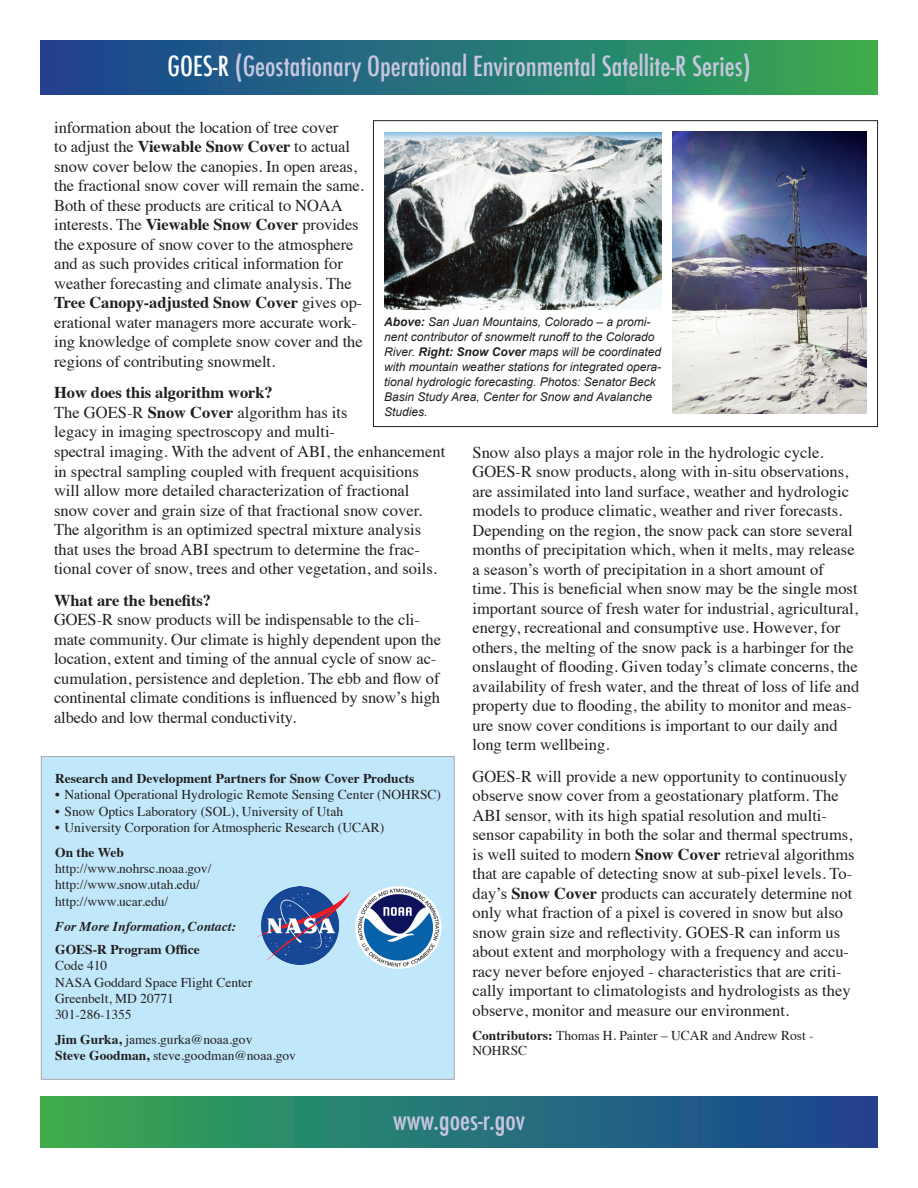
<style>
.page{position:relative;width:918px;height:1188px;background:#fff}
.page>*{position:absolute;margin:0;border:0;box-sizing:border-box;transform-origin:0 0}
.t1{font:500 condensed 27px "Futura";color:#c7c7e0}
.t2{font:16.5px/19.5px "Times";color:#231f20}
.t3{font:700 16.5px "Times";letter-spacing:-.005em;color:#231f20}
.t4{font:13.5px/15px "Times";color:#231f20}
.t5{font:700 13.5px "Times";color:#231f20}
.t6{font:italic 700 13.5px "Times";color:#231f20}
.t7{font:italic 12px/15px "Arial";color:#231f20}
.s1{color:#fff}
.s2{font-weight:700}
</style>
<div class="page">
<div style="left:41px;top:40px;width:837px;height:54px;background:linear-gradient(to right,#194197,#36ab53)"></div>
<div style="left:41px;top:1096px;width:837px;height:52px;background:linear-gradient(to right,#36ab53,#194197)"></div>
<div style="left:41px;top:757px;width:413px;height:322px;background:#c1e8fa"></div>
<div style="left:41px;top:756px;width:414px;height:324px;border:1px solid #a8a9ad"></div>
<img style="left:384px;top:132px;width:277px;height:178px">
<img style="left:672px;top:132px;width:194px;height:282px">
<div style="left:373px;top:120px;width:505px;height:307px;border:1px solid #231f20"></div>
<img style="left:355px;top:886px;width:87px;height:83px">
<img style="left:257px;top:886px;width:93px;height:79px">
<p class="t1" style="left:168px;top:49px;width:585px"><span class="s1">GOES-R</span> (Geostationary Operational Environmental Satellite-R Series)</p>
<p class="t2" style="left:54px;top:116px;width:311px">information about the location of tree cover<br>to adjust the <span class="s2">Viewable Snow Cover</span> to actual snow cover below the canopies. In open areas, the fractional snow cover will remain the same.<br>Both of these products are critical to NOAA interests. The <span class="s2">Viewable Snow Cover</span> provides the exposure of snow cover to the atmosphere and as such provides critical information for weather forecasting and climate analysis. The <span class="s2">Tree Canopy-adjusted Snow Cover</span> gives op&shy;erational water managers more accurate work&shy;ing knowledge of complete snow cover and the regions of contributing snowmelt.</p>
<p class="t3" style="left:54px;top:377px;width:220px">How does this algorithm work?</p>
<p class="t2" style="left:54px;top:401px;width:393px">The GOES-R <span class="s2">Snow Cover</span> algorithm has its<br>legacy in imaging spectroscopy and multi-<br>spectral imaging. With the advent of ABI, the enhancement in spectral sampling coupled with frequent acquisitions will allow more detailed characterization of fractional snow cover and grain size of that fractional snow cover.<br>The algorithm is an optimized spectral mixture analysis that uses the broad ABI spectrum to determine the frac&shy;tional cover of snow, trees and other vegetation, and soils.</p>
<p class="t3" style="left:54px;top:585px;width:159px">What are the benefits?</p>
<p class="t2" style="left:54px;top:609px;width:389px">GOES-R snow products will be indispensable to the cli&shy;mate community. Our climate is highly dependent upon the location, extent and timing of the annual cycle of snow ac&shy;cumulation, persistence and depletion. The ebb and flow of continental climate conditions is influenced by snow’s high albedo and low thermal conductivity.</p>
<p class="t7" style="left:384px;top:314px;width:278px"><span class="s2">Above:</span> San Juan Mountains, Colorado – a promi&shy;nent contributor of snowmelt runoff to the Colorado River. <span class="s2">Right: Snow Cover</span> maps will be coordinated with mountain weather stations for integrated opera&shy;tional hydrologic forecasting. Photos: Senator Beck Basin Study Area, Center for Snow and Avalanche Studies.</p>
<p class="t2" style="left:472px;top:441px;width:388px">Snow also plays a major role in the hydrologic cycle.<br>GOES-R snow products, along with in-situ observations, are assimilated into land surface, weather and hydrologic models to produce climatic, weather and river forecasts.<br>Depending on the region, the snow pack can store several months of precipitation which, when it melts, may release a season’s worth of precipitation in a short amount of time. This is beneficial when snow may be the single most important source of fresh water for industrial, agricultural, energy, recreational and consumptive use. However, for others, the melting of the snow pack is a harbinger for the onslaught of flooding. Given today’s climate concerns, the availability of fresh water, and the threat of loss of life and property due to flooding, the ability to monitor and meas&shy;ure snow cover conditions is important to our daily and long term wellbeing.</p>
<p class="t2" style="left:472px;top:765px;width:384px">GOES-R will provide a new opportunity to continuously observe snow cover from a geostationary platform. The ABI sensor, with its high spatial resolution and multi&shy;sensor capability in both the solar and thermal spectrums, is well suited to modern <span class="s2">Snow Cover</span> retrieval algorithms that are capable of detecting snow at sub-pixel levels. To&shy;day’s <span class="s2">Snow Cover</span> products can accurately determine not only what fraction of a pixel is covered in snow but also snow grain size and reflectivity. GOES-R can inform us about extent and morphology with a frequency and accu&shy;racy never before enjoyed - characteristics that are criti&shy;cally important to climatologists and hydrologists as they observe, monitor and measure our environment.</p>
<p class="t4" style="left:472px;top:1027px;width:343px"><span class="s2">Contributors:</span> Thomas H. Painter – UCAR and Andrew Rost -<br>NOHRSC</p>
<p class="t5" style="left:55px;top:766px;width:361px">Research and Development Partners for Snow Cover Products</p>
<p class="t4" style="left:55px;top:786px;width:387px">• National Operational Hydrologic Remote Sensing Center (NOHRSC)</p>
<p class="t4" style="left:55px;top:802px;width:289px">• Snow Optics Laboratory (SOL), University of Utah</p>
<p class="t4" style="left:55px;top:819px;width:331px">• University Corporation for Atmospheric Research (UCAR)</p>
<p class="t5" style="left:55px;top:840px;width:70px">On the Web</p>
<p class="t4" style="left:55px;top:860px;width:158px">http://www.nohrsc.noaa.gov/</p>
<p class="t4" style="left:55px;top:876px;width:146px">http://www.snow.utah.edu/</p>
<p class="t4" style="left:55px;top:892px;width:115px">http://www.ucar.edu/</p>
<p class="t6" style="left:55px;top:914px;width:182px">For More Information, Contact:</p>
<p class="t5" style="left:55px;top:937px;width:146px">GOES-R Program Office</p>
<p class="t4" style="left:55px;top:957px;width:54px">Code 410</p>
<p class="t4" style="left:55px;top:973px;width:199px">NASA Goddard Space Flight Center</p>
<p class="t4" style="left:55px;top:990px;width:120px">Greenbelt, MD 20771</p>
<p class="t4" style="left:55px;top:1006px;width:78px">301-286-1355</p>
<p class="t4" style="left:55px;top:1031px;width:199px"><span class="s2">Jim Gurka,</span> james.gurka@noaa.gov</p>
<p class="t4" style="left:55px;top:1047px;width:242px"><span class="s2">Steve Goodman,</span> steve.goodman@noaa.gov</p>
<p class="t1" style="left:393px;top:1102px;width:133px">www.goes-r.gov</p>
</div>
